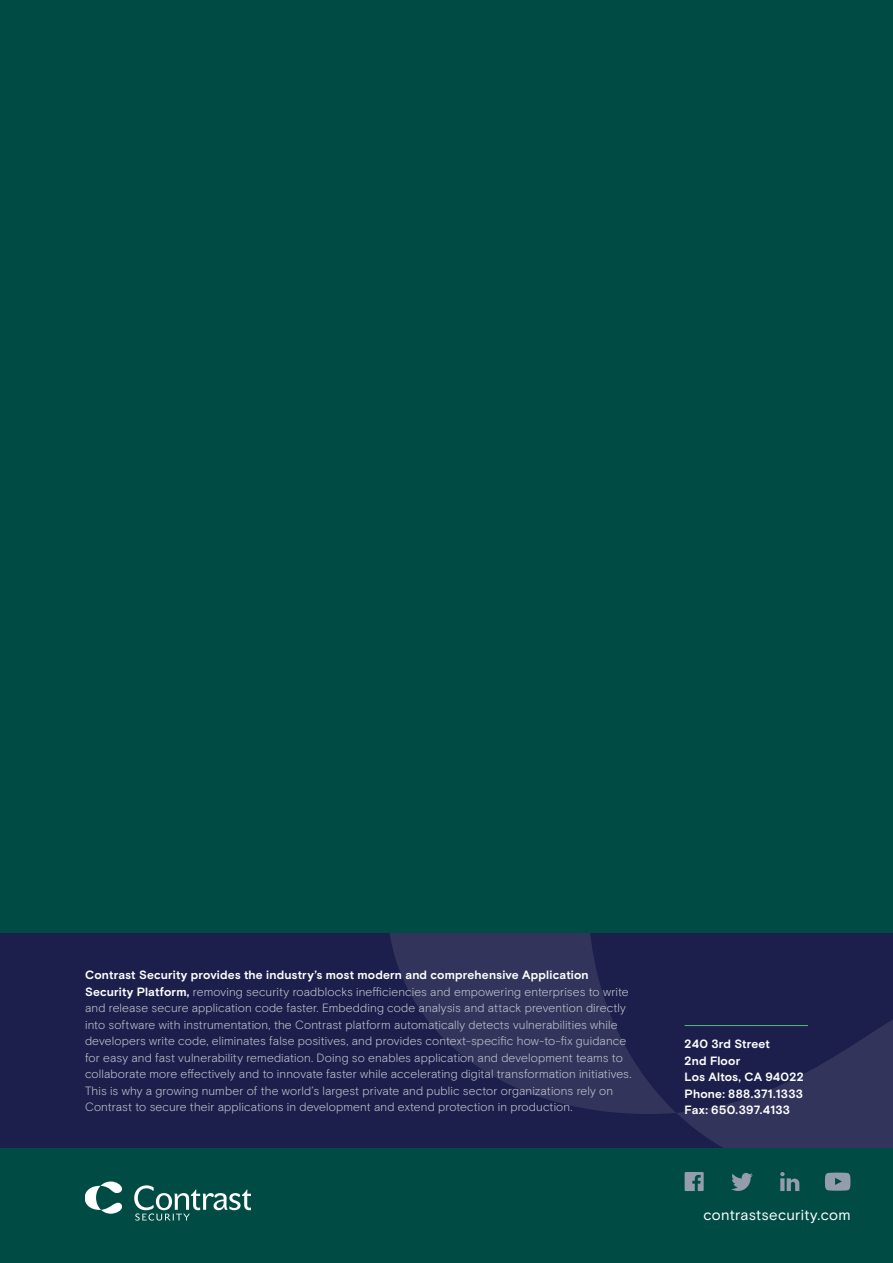
<style>
.page{position:relative;width:893px;height:1263px;background:#004c45}
.page>*{position:absolute;margin:0;border:0;box-sizing:border-box;transform-origin:0 0}
.t1{font:14.85px "Basis Grotesque Pro";letter-spacing:.02em;color:#fff}
.t2{font:300 12px/16.5px "Basis Grotesque Pro";letter-spacing:.01em;color:#c3c6ce}
.t3{font:700 12px/16.5px "Basis Grotesque Pro";letter-spacing:.015em;color:#fff}
.s1{font-weight:700;color:#fff}
</style>
<div class="page">
<div style="left:0;top:933px;width:893px;height:214px;background:#1c1f4b"></div>
<svg style="left:390px;top:933px;width:286px;height:181px;fill:#32345c"></svg>
<svg style="left:677px;top:1020px;width:216px;height:127px"></svg>
<svg style="left:134px;top:1185px;width:117px;height:35px"></svg>
<svg style="left:85px;top:1181px;width:37px;height:33px"></svg>
<svg style="left:685px;top:1172px;width:19px;height:19px"></svg>
<svg style="left:780px;top:1172px;width:19px;height:19px"></svg>
<svg style="left:731px;top:1173px;width:22px;height:18px"></svg>
<svg style="left:825px;top:1172px;width:25px;height:19px"></svg>
<hr style="left:685px;top:1025px;width:123px;height:1px;background:#56bc7a">
<p class="t2" style="left:85px;top:967px;width:548px"><span class="s1">Contrast Security provides the industry’s most modern and comprehensive Application Security Platform,</span> removing security roadblocks inefficiencies and empowering enterprises to write and release secure application code faster. Embedding code analysis and attack prevention directly into software with instrumentation, the Contrast platform automatically detects vulnerabilities while developers write code, eliminates false positives, and provides context-specific how-to-fix guidance for easy and fast vulnerability remediation. Doing so enables application and development teams to collaborate more effectively and to innovate faster while accelerating digital transformation initiatives.<br>This is why a growing number of the world’s largest private and public sector organizations rely on Contrast to secure their applications in development and extend protection in production.</p>
<p class="t3" style="left:685px;top:1036px;width:121px">240 3rd Street<br>2nd Floor<br>Los Altos, CA 94022<br>Phone: 888.371.1333<br>Fax: 650.397.4133</p>
<p class="t1" style="left:703px;top:1206px;width:149px">contrastsecurity.com</p>
</div>
